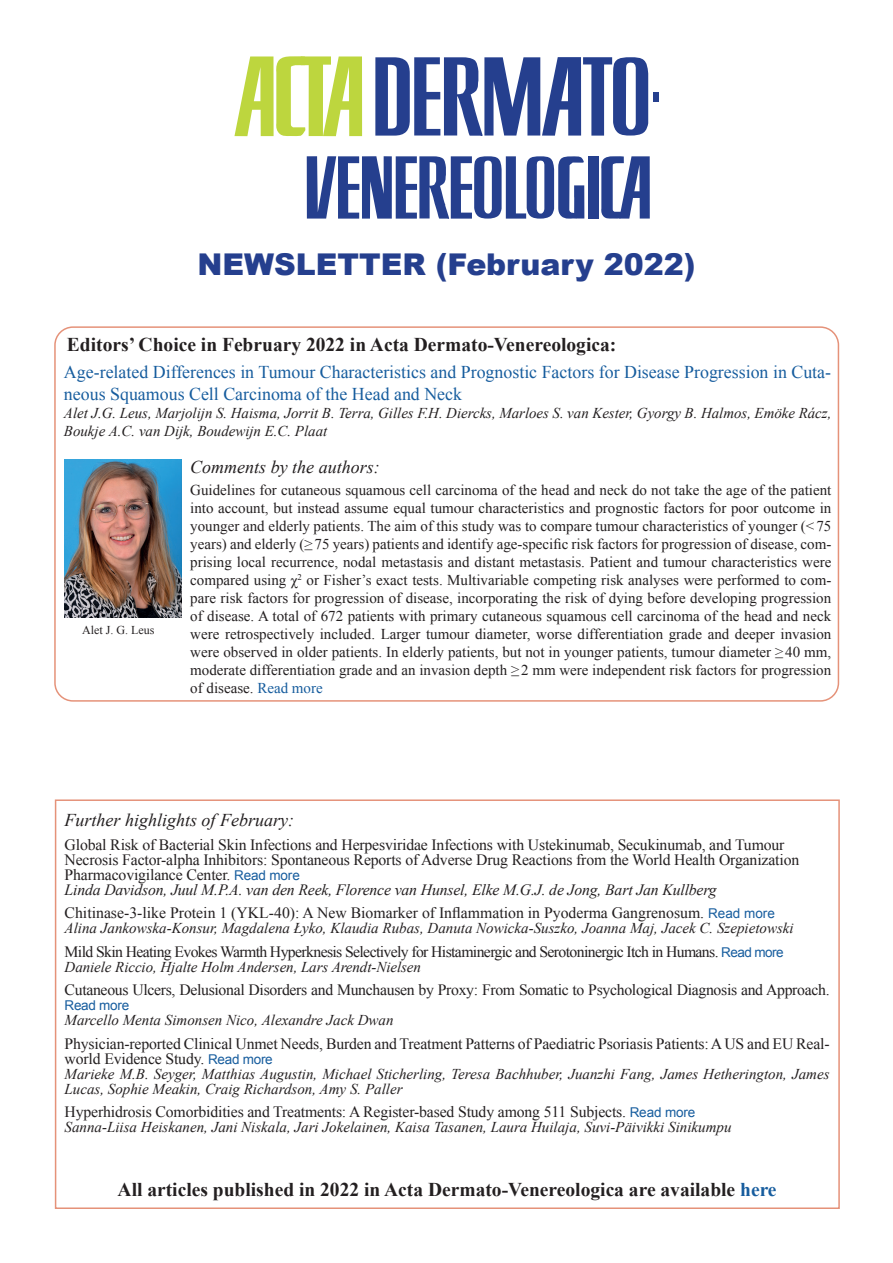
<style>
.page{position:relative;width:893px;height:1263px;background:#fff}
.page>*{position:absolute;margin:0;border:0;box-sizing:border-box;transform-origin:0 0}
.t1{font:900 30px "Arial";color:#253f8e}
.t2{font:700 19.5px "Times New Roman";color:#231f20}
.t3{font:18px/21.6px "Times New Roman";color:#175d9e}
.t4{font:italic 18px "Times New Roman";color:#231f20}
.t5{font:15.75px/15px "Times New Roman";letter-spacing:-.01em;color:#231f20}
.t6{font:15.75px "Times New Roman";letter-spacing:-.04em;color:#231f20}
.t7{font:15px/18px "Times New Roman";color:#231f20;text-align:justify}
.t8{font:italic 15px/18px "Times New Roman";color:#231f20}
.t9{font:13.5px "Arial";letter-spacing:-.02em;color:#175d9e}
.t10{font:12px "Times New Roman";color:#231f20}
.s1{color:#175d9e}
.s2{font-family:"Arial";font-size:13.5px;color:#175d9e}
.s3{font-style:italic}
</style>
<div class="page">
<div style="left:54px;top:326px;width:785px;height:376px;border:2px solid #e59279;border-radius:18px"></div>
<svg style="left:375px;top:57px;width:273px;height:79px"></svg>
<div style="left:653px;top:92px;width:5px;height:9px;background:#253f8e"></div>
<div style="left:588px;top:156px;width:11px;height:63px;background:#253f8e"></div>
<svg style="left:307px;top:156px;width:277px;height:63px"></svg>
<svg style="left:234px;top:56px;width:128px;height:81px"></svg>
<svg style="left:601px;top:156px;width:49px;height:63px"></svg>
<div style="left:55px;top:799px;width:785px;height:410px;border:2px solid #e59279"></div>
<img style="left:65px;top:460px;width:116px;height:157px">
<h1 class="t1" style="left:197px;top:242px;width:500px">NEWSLETTER (February 2022)</h1>
<h2 class="t2" style="left:67px;top:331px;width:551px">Editors’ Choice in February 2022 in Acta Dermato-Venereologica:</h2>
<p class="t3" style="left:64px;top:361px;width:768px">Age-related Differences in Tumour Characteristics and Prognostic Factors for Disease Progression in Cuta&shy;neous Squamous Cell Carcinoma of the Head and Neck</p>
<p class="t8" style="left:64px;top:403px;width:769px">Alet J.G. Leus, Marjolijn S. Haisma, Jorrit B. Terra, Gilles F.H. Diercks, Marloes S. van Kester, Gyorgy B. Halmos, Emöke Rácz,<br>Boukje A.C. van Dijk, Boudewijn E.C. Plaat</p>
<p class="t4" style="left:190px;top:455px;width:191px">Comments by the authors:</p>
<p class="t7" style="left:190px;top:481px;width:643px">Guidelines for cutaneous squamous cell carcinoma of the head and neck do not take the age of the patient into account, but instead assume equal tumour characteristics and prognostic factors for poor outcome in younger and elderly patients. The aim of this study was to compare tumour characteristics of younger (&lt;75 years) and elderly (≥75 years) patients and identify age-specific risk factors for progression of disease, com&shy;prising local recurrence, nodal metastasis and distant metastasis. Patient and tumour characteristics were compared using χ<sup>2</sup> or Fisher’s exact tests. Multivariable competing risk analyses were performed to com&shy;pare risk factors for progression of disease, incorporating the risk of dying before developing progression of disease. A total of 672 patients with primary cutaneous squamous cell carcinoma of the head and neck were retrospectively included. Larger tumour diameter, worse differentiation grade and deeper invasion were observed in older patients. In elderly patients, but not in younger patients, tumour diameter ≥40 mm, moderate differentiation grade and an invasion depth ≥2 mm were independent risk factors for progression of disease. <span class="s1">Read more</span></p>
<p class="t10" style="left:82px;top:622px;width:74px">Alet J. G. Leus</p>
<p class="t4" style="left:65px;top:808px;width:231px">Further highlights of February:</p>
<p class="t5" style="left:65px;top:837px;width:736px">Global Risk of Bacterial Skin Infections and Herpesviridae Infections with Ustekinumab, Secukinumab, and Tumour Necrosis Factor-alpha Inhibitors: Spontaneous Reports of Adverse Drug Reactions from the World Health Organization Pharmacovigilance Center. <span class="s2">Read more<br></span><span class="s3">Linda Davidson, Juul M.P.A. van den Reek, Florence van Hunsel, Elke M.G.J. de Jong, Bart Jan Kullberg</span></p>
<p class="t5" style="left:65px;top:905px;width:712px">Chitinase-3-like Protein 1 (YKL-40): A New Biomarker of Inflammation in Pyoderma Gangrenosum. <span class="s2">Read more</span></p>
<p class="t8" style="left:65px;top:919px;width:731px">Alina Jankowska-Konsur, Magdalena Łyko, Klaudia Rubas, Danuta Nowicka-Suszko, Joanna Maj, Jacek C. Szepietowski</p>
<p class="t6" style="left:65px;top:941px;width:721px">Mild Skin Heating Evokes Warmth Hyperknesis Selectively for Histaminergic and Serotoninergic Itch in Humans. <span class="s2">Read more</span></p>
<p class="t8" style="left:65px;top:957px;width:358px">Daniele Riccio, Hjalte Holm Andersen, Lars Arendt-Nielsen</p>
<p class="t5" style="left:65px;top:982px;width:766px">Cutaneous Ulcers, Delusional Disorders and Munchausen by Proxy: From Somatic to Psychological Diagnosis and Approach.</p>
<p class="t9" style="left:65px;top:997px;width:66px">Read more</p>
<p class="t8" style="left:65px;top:1011px;width:330px">Marcello Menta Simonsen Nico, Alexandre Jack Dwan</p>
<p class="t5" style="left:65px;top:1036px;width:767px">Physician-reported Clinical Unmet Needs, Burden and Treatment Patterns of Paediatric Psoriasis Patients: A US and EU Real&shy;world Evidence Study. <span class="s2">Read more</span></p>
<p class="t8" style="left:65px;top:1066px;width:766px;line-height:15px">Marieke M.B. Seyger, Matthias Augustin, Michael Sticherling, Teresa Bachhuber, Juanzhi Fang, James Hetherington, James<br>Lucas, Sophie Meakin, Craig Richardson, Amy S. Paller</p>
<p class="t5" style="left:65px;top:1104px;width:632px">Hyperhidrosis Comorbidities and Treatments: A Register-based Study among 511 Subjects. <span class="s2">Read more</span></p>
<p class="t8" style="left:65px;top:1118px;width:668px">Sanna-Liisa Heiskanen, Jani Niskala, Jari Jokelainen, Kaisa Tasanen, Laura Huilaja, Suvi-Päivikki Sinikumpu</p>
<h2 class="t2" style="left:118px;top:1176px;width:660px">All articles published in 2022 in Acta Dermato-Venereologica are available <span class="s1">here</span></h2>
</div>
